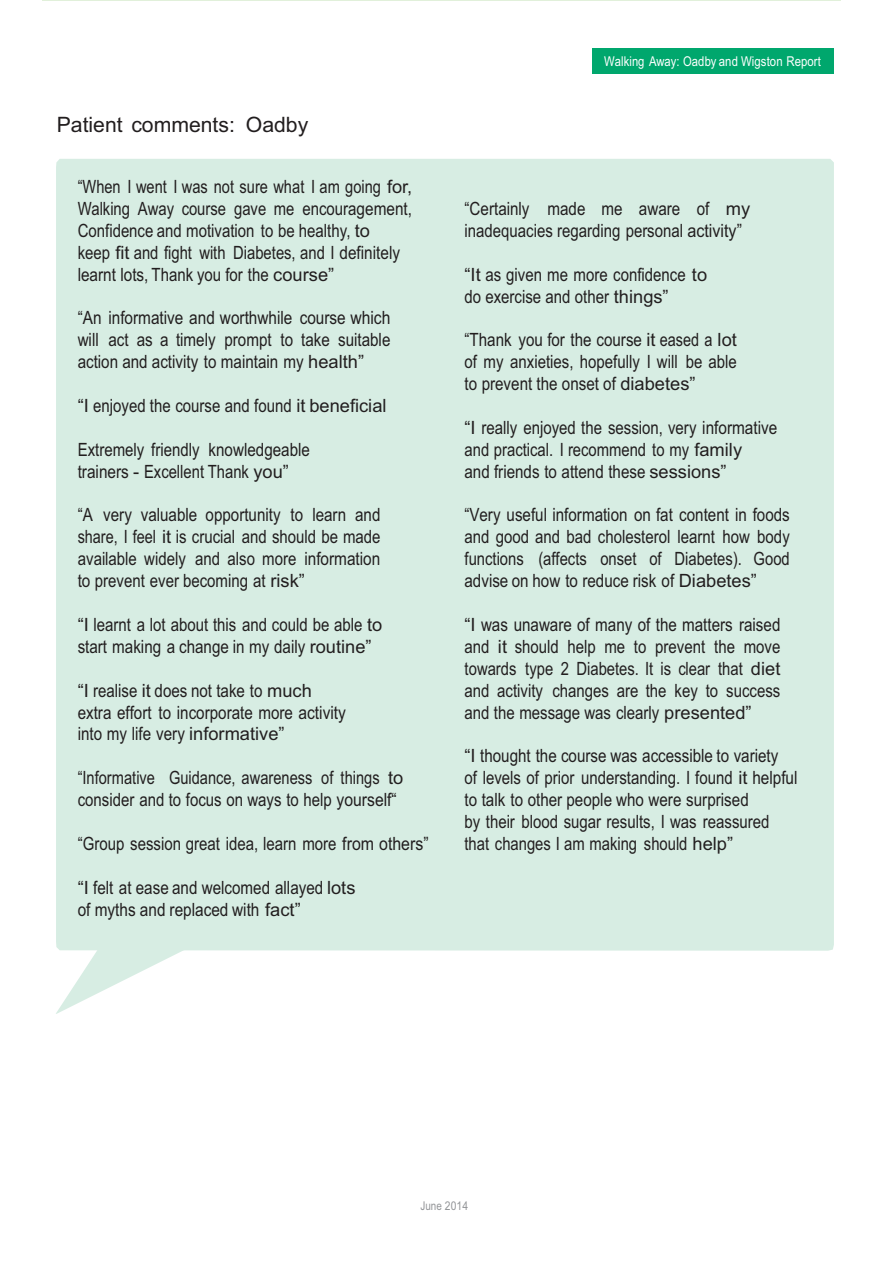
<style>
.page{position:relative;width:885px;height:1285px;background:#fff}
.page>*{position:absolute;margin:0;border:0;box-sizing:border-box;transform-origin:0 0}
.t1{font:21.18px "Arial";color:#221e1f}
.t2{font:18.2px/21.9px "Arial";color:#221e1f}
.t3{font:18.2px/21.9px "Arial";color:#221e1f;text-align:justify;scale:.83 1}
.t4{font:18.2px/21.9px "Arial";color:#221e1f;scale:.8 1}
.t5{font:18.2px/21.9px "Arial";color:#221e1f;text-align:justify;scale:.84 1}
.t6{font:18.2px/21.9px "Arial";color:#221e1f;scale:.82 1}
.t7{font:13.47px "Arial";letter-spacing:.01em;color:#fff;scale:.83 1}
.t8{font:12.08px "Arial";letter-spacing:.005em;color:#939598;scale:.82 1}
</style>
<div class="page">
<div style="left:592px;top:48px;width:241px;height:26px;background:#00a76d"></div>
<div style="left:56px;top:159px;width:777px;height:791px;background:#d7ede3"></div>
<svg style="left:56px;top:938px;width:149px;height:75px"></svg>
<hr style="left:42px;top:0;width:798px;height:1px;background:#e1f0da">
<p class="t1" style="left:57px;top:117px;width:253px">Patient comments: Oadby</p>
<p class="t4" style="left:78px;top:178px;width:419px">“When I went I was not sure what I am going for, Walking Away course gave me encouragement, Confidence and motivation to be healthy, to<br>keep fit and fight with Diabetes, and I definitely learnt lots, Thank you for the course”</p>
<p class="t5" style="left:78px;top:308px;width:374px">“An informative and worthwhile course which will act as a timely prompt to take suitable action and activity to maintain my health”</p>
<p class="t2" style="left:78px;top:396px;width:310px">“I enjoyed the course and found it beneficial</p>
<p class="t6" style="left:78px;top:440px;width:285px">Extremely friendly knowledgeable trainers - Excellent Thank you”</p>
<p class="t3" style="left:78px;top:506px;width:366px">“A very valuable opportunity to learn and share, I feel it is crucial and should be made available widely and also more information to prevent ever becoming at risk”</p>
<p class="t2" style="left:78px;top:615px;width:306px">“I learnt a lot about this and could be able to start making a change in my daily routine”</p>
<p class="t2" style="left:78px;top:681px;width:270px">“I realise it does not take to much extra effort to incorporate more activity into my life very informative”</p>
<p class="t4" style="left:78px;top:768px;width:408px">“Informative Guidance, awareness of things to consider and to focus on ways to help yourself“</p>
<p class="t6" style="left:78px;top:834px;width:429px">“Group session great idea, learn more from others”</p>
<p class="t2" style="left:78px;top:879px;width:279px">“I felt at ease and welcomed allayed lots of myths and replaced with fact”</p>
<p class="t7" style="left:604px;top:56px;width:262px">Walking Away: Oadby and Wigston Report</p>
<p class="t3" style="left:464px;top:199px;width:345px">“Certainly made me aware of my inadequacies regarding personal activity”</p>
<p class="t2" style="left:464px;top:265px;width:244px">“It as given me more confidence to do exercise and other things”</p>
<p class="t3" style="left:464px;top:331px;width:329px">“Thank you for the course it eased a lot of my anxieties, hopefully I will be able to prevent the onset of diabetes”</p>
<p class="t2" style="left:464px;top:418px;width:314px">“I really enjoyed the session, very informative and practical. I recommend to my family<br>and friends to attend these sessions”</p>
<p class="t3" style="left:464px;top:506px;width:393px">“Very useful information on fat content in foods and good and bad cholesterol learnt how body functions (affects onset of Diabetes). Good advise on how to reduce risk of Diabetes”</p>
<p class="t2" style="left:464px;top:615px;width:317px;text-align:justify">“I was unaware of many of the matters raised and it should help me to prevent the move towards type 2 Diabetes. It is clear that diet and activity changes are the key to success and the message was clearly presented”</p>
<p class="t2" style="left:464px;top:746px;width:334px">“I thought the course was accessible to variety<br>of levels of prior understanding. I found it helpful to talk to other people who were surprised<br>by their blood sugar results, I was reassured that changes I am making should help”</p>
<p class="t8" style="left:420px;top:1200px;width:60px">June 2014</p>
</div>
